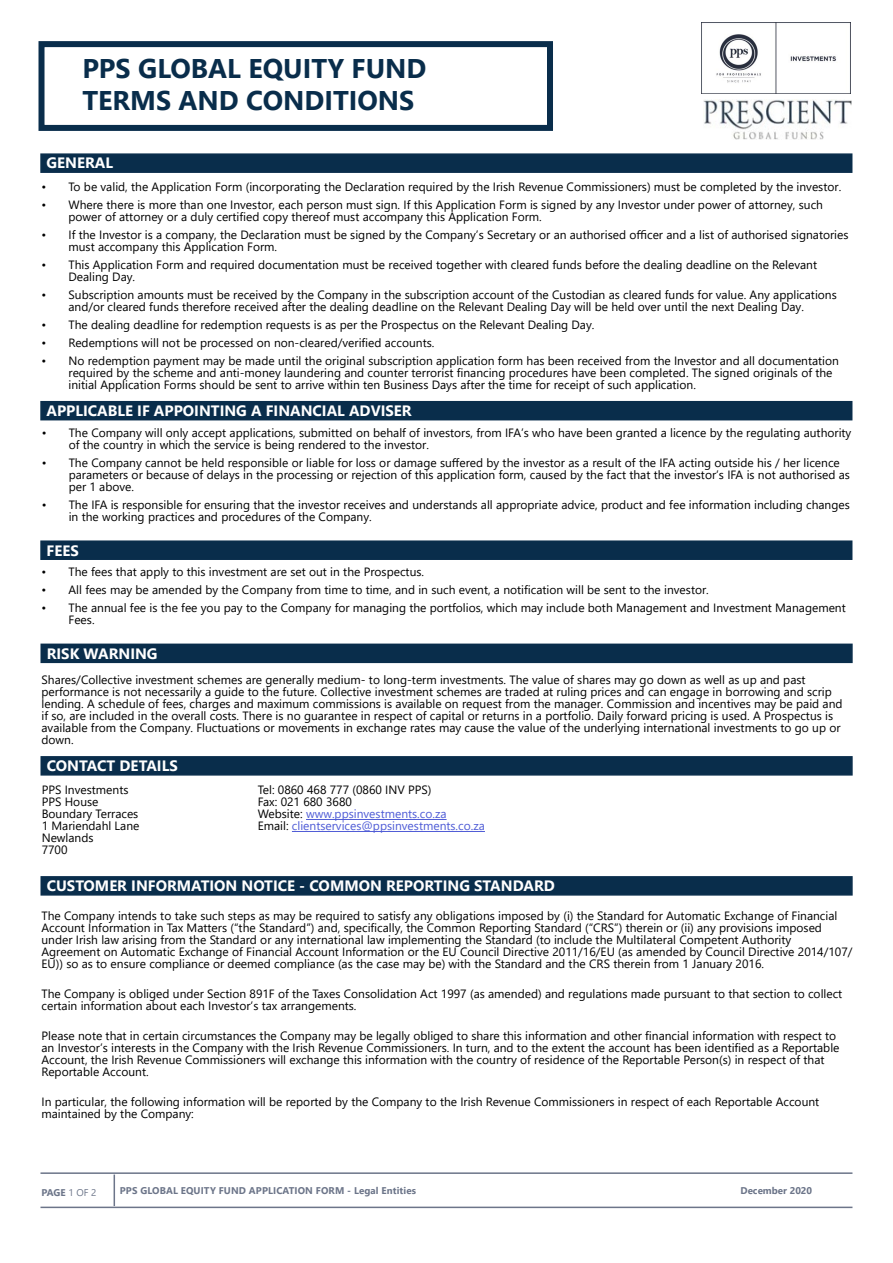
<style>
.page{position:relative;width:893px;height:1263px;background:#fff}
.page>*{position:absolute;margin:0;border:0;box-sizing:border-box;transform-origin:0 0}
.t1{font:700 27px/32.4px "Segoe UI";color:#092d4b}
.t2{font:700 15px "Segoe UI";color:#fff}
.t3{font:12px/12px "Segoe UI";color:#000}
.t4{font:12px "Segoe UI";color:#4f5cd6}
.t5{font:700 9.75px "Segoe UI";letter-spacing:.01em;color:#6c7589}
.s1{color:#000}
.s2{font-weight:400}
</style>
<div class="page">
<hr style="left:114px;top:1174px;width:1px;height:32px;background:#6c7589">
<hr style="left:40px;top:1206px;width:812px;height:2px;background:#6c7589">
<hr style="left:40px;top:1172px;width:812px;height:2px;background:#6c7589">
<div style="left:39px;top:41px;width:514px;height:90px;border:6px solid #092d4b"></div>
<div style="left:40px;top:153px;width:812px;height:20px;background:#092d4b;border:2px solid #092d4b"></div>
<div style="left:40px;top:401px;width:812px;height:19px;background:#092d4b"></div>
<div style="left:40px;top:540px;width:812px;height:20px;background:#092d4b;border:2px solid #092d4b"></div>
<div style="left:40px;top:644px;width:813px;height:19px;background:#092d4b"></div>
<div style="left:40px;top:756px;width:813px;height:20px;background:#092d4b;border:2px solid #092d4b"></div>
<div style="left:40px;top:876px;width:813px;height:20px;background:#092d4b;border:2px solid #092d4b"></div>
<hr style="left:306px;top:819px;width:141px;height:1px;background:#4f5cd6">
<hr style="left:292px;top:831px;width:193px;height:1px;background:#4f5cd6">
<img style="left:704px;top:100px;width:147px;height:40px">
<img style="left:701px;top:22px;width:149px;height:71px">
<p class="t1" style="left:82px;top:50px;width:346px">PPS GLOBAL EQUITY FUND<br>TERMS AND CONDITIONS</p>
<p class="t2" style="left:47px;top:149px;width:68px">GENERAL</p>
<p class="t3" style="left:42px;top:179px;width:801px">• To be valid, the Application Form (incorporating the Declaration required by the Irish Revenue Commissioners) must be completed by the investor.</p>
<p class="t3" style="left:69px;top:197px;width:756px;text-indent:-27px">• Where there is more than one Investor, each person must sign. If this Application Form is signed by any Investor under power of attorney, such power of attorney or a duly certified copy thereof must accompany this Application Form.</p>
<p class="t3" style="left:69px;top:227px;width:781px;text-indent:-27px">• If the Investor is a company, the Declaration must be signed by the Company’s Secretary or an authorised officer and a list of authorised signatories must accompany this Application Form.</p>
<p class="t3" style="left:69px;top:257px;width:750px;text-indent:-27px">• This Application Form and required documentation must be received together with cleared funds before the dealing deadline on the Relevant<br>Dealing Day.</p>
<p class="t3" style="left:42px;top:287px;width:797px;text-align:center">• Subscription amounts must be received by the Company in the subscription account of the Custodian as cleared funds for value. Any applications and/or cleared funds therefore received after the dealing deadline on the Relevant Dealing Day will be held over until the next Dealing Day.</p>
<p class="t3" style="left:42px;top:317px;width:554px">• The dealing deadline for redemption requests is as per the Prospectus on the Relevant Dealing Day.</p>
<p class="t3" style="left:42px;top:335px;width:394px">• Redemptions will not be processed on non-cleared/verified accounts.</p>
<p class="t3" style="left:69px;top:353px;width:772px;text-indent:-27px">• No redemption payment may be made until the original subscription application form has been received from the Investor and all documentation required by the scheme and anti-money laundering and counter terrorist financing procedures have been completed. The signed originals of the initial Application Forms should be sent to arrive within ten Business Days after the time for receipt of such application.</p>
<p class="t3" style="left:69px;top:425px;width:784px;text-indent:-27px">• The Company will only accept applications, submitted on behalf of investors, from IFA’s who have been granted a licence by the regulating authority of the country in which the service is being rendered to the investor.</p>
<p class="t3" style="left:69px;top:455px;width:783px;text-indent:-27px">• The Company cannot be held responsible or liable for loss or damage suffered by the investor as a result of the IFA acting outside his / her licence parameters or because of delays in the processing or rejection of this application form, caused by the fact that the investor’s IFA is not authorised as per 1 above.</p>
<p class="t3" style="left:69px;top:497px;width:783px;text-indent:-27px">• The IFA is responsible for ensuring that the investor receives and understands all appropriate advice, product and fee information including changes in the working practices and procedures of the Company.</p>
<p class="t2" style="left:47px;top:396px;width:367px">APPLICABLE IF APPOINTING A FINANCIAL ADVISER</p>
<p class="t2" style="left:47px;top:536px;width:34px">FEES</p>
<p class="t3" style="left:42px;top:565px;width:384px">• The fees that apply to this investment are set out in the Prospectus.</p>
<p class="t3" style="left:42px;top:583px;width:669px">• All fees may be amended by the Company from time to time, and in such event, a notification will be sent to the investor.</p>
<p class="t3" style="left:69px;top:601px;width:779px;text-indent:-27px">• The annual fee is the fee you pay to the Company for managing the portfolios, which may include both Management and Investment Management<br>Fees.</p>
<p class="t2" style="left:47px;top:639px;width:112px">RISK WARNING</p>
<p class="t3" style="left:42px;top:672px;width:803px">Shares/Collective investment schemes are generally medium- to long-term investments. The value of shares may go down as well as up and past performance is not necessarily a guide to the future. Collective investment schemes are traded at ruling prices and can engage in borrowing and scrip lending. A schedule of fees, charges and maximum commissions is available on request from the manager. Commission and incentives may be paid and if so, are included in the overall costs. There is no guarantee in respect of capital or returns in a portfolio. Daily forward pricing is used. A Prospectus is available from the Company. Fluctuations or movements in exchange rates may cause the value of the underlying international investments to go up or down.</p>
<p class="t2" style="left:47px;top:752px;width:133px">CONTACT DETAILS</p>
<p class="t3" style="left:42px;top:783px;width:88px">PPS Investments</p>
<p class="t3" style="left:258px;top:783px;width:175px">Tel: 0860 468 777 (0860 INV PPS)</p>
<p class="t3" style="left:42px;top:795px;width:58px">PPS House</p>
<p class="t3" style="left:258px;top:795px;width:96px">Fax: 021 680 3680</p>
<p class="t3" style="left:42px;top:807px;width:98px">Boundary Terraces</p>
<p class="t4" style="left:258px;top:803px;width:190px"><span class="s1">Website:</span> www.ppsinvestments.co.za</p>
<p class="t3" style="left:42px;top:819px;width:99px">1 Mariendahl Lane</p>
<p class="t4" style="left:258px;top:815px;width:229px"><span class="s1">Email:</span> clientservices@ppsinvestments.co.za</p>
<p class="t3" style="left:42px;top:831px;width:53px">Newlands</p>
<p class="t3" style="left:42px;top:843px;width:27px">7700</p>
<p class="t2" style="left:47px;top:872px;width:510px">CUSTOMER INFORMATION NOTICE - COMMON REPORTING STANDARD</p>
<p class="t3" style="left:42px;top:909px;width:812px">The Company intends to take such steps as may be required to satisfy any obligations imposed by (i) the Standard for Automatic Exchange of Financial Account Information in Tax Matters (“the Standard”) and, specifically, the Common Reporting Standard (“CRS”) therein or (ii) any provisions imposed under Irish law arising from the Standard or any international law implementing the Standard (to include the Multilateral Competent Authority Agreement on Automatic Exchange of Financial Account Information or the EU Council Directive 2011/16/EU (as amended by Council Directive 2014/107/ EU)) so as to ensure compliance or deemed compliance (as the case may be) with the Standard and the CRS therein from 1 January 2016.</p>
<p class="t3" style="left:42px;top:987px;width:802px">The Company is obliged under Section 891F of the Taxes Consolidation Act 1997 (as amended) and regulations made pursuant to that section to collect certain information about each Investor’s tax arrangements.</p>
<p class="t3" style="left:42px;top:1029px;width:799px">Please note that in certain circumstances the Company may be legally obliged to share this information and other financial information with respect to an Investor’s interests in the Company with the Irish Revenue Commissioners. In turn, and to the extent the account has been identified as a Reportable Account, the Irish Revenue Commissioners will exchange this information with the country of residence of the Reportable Person(s) in respect of that Reportable Account.</p>
<p class="t3" style="left:42px;top:1095px;width:779px">In particular, the following information will be reported by the Company to the Irish Revenue Commissioners in respect of each Reportable Account maintained by the Company:</p>
<p class="t5" style="left:41px;top:1183px;width:56px">PAGE <span class="s2">1 OF 2</span></p>
<p class="t5" style="left:120px;top:1181px;width:298px">PPS GLOBAL EQUITY FUND APPLICATION FORM - Legal Entities</p>
<p class="t5" style="left:740px;top:1181px;width:73px">December 2020</p>
</div>
